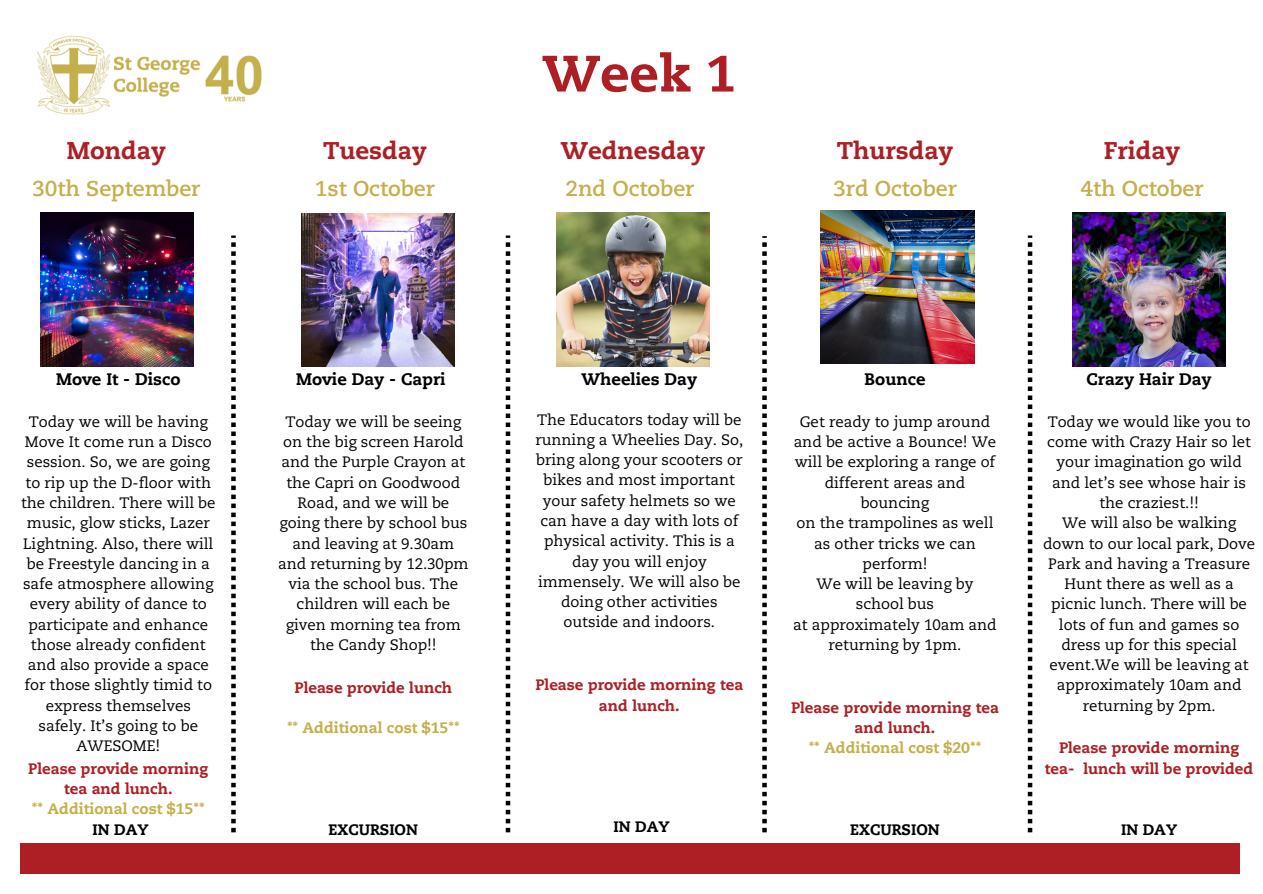
<style>
.page{position:relative;width:1263px;height:894px;background:#fff}
.page>*{position:absolute;margin:0;border:0;box-sizing:border-box;transform-origin:0 0}
.t1{font:800 51px "Caecilia";color:#ad1f24}
.t2{font:800 24px "Caecilia";color:#ad1f24}
.t3{font:700 21.45px "Caecilia LT Pro 75";color:#c4b04b}
.t4{font:800 16.5px "Caecilia";color:#000}
.t5{font:15px/20.2px "Caecilia LT Pro 55 Roman";color:#000;text-align:center}
.t6{font:800 15px/20.2px "Caecilia";color:#ad1f24;text-align:center}
.t7{font:800 15px "Caecilia";color:#c4b04b}
.t8{font:800 15px "Caecilia";color:#000}
.s1{color:#c4b04b}
</style>
<div class="page">
<img style="left:556px;top:212px;width:153px;height:154px">
<img style="left:1072px;top:212px;width:154px;height:154px">
<img style="left:37px;top:35px;width:225px;height:80px">
<svg style="left:231px;top:235px;width:5px;height:597px"></svg>
<svg style="left:506px;top:235px;width:4px;height:597px"></svg>
<svg style="left:762px;top:236px;width:5px;height:596px"></svg>
<svg style="left:1028px;top:235px;width:4px;height:597px"></svg>
<img style="left:40px;top:212px;width:154px;height:154px">
<img style="left:301px;top:213px;width:154px;height:153px">
<div style="left:20px;top:843px;width:1220px;height:31px;background:#ad1f24"></div>
<img style="left:820px;top:210px;width:154px;height:154px">
<h2 class="t1" style="left:542px;top:42px;width:195px">Week 1</h2>
<h3 class="t2" style="left:67px;top:136px;width:100px">Monday</h3>
<h3 class="t2" style="left:323px;top:136px;width:105px">Tuesday</h3>
<h3 class="t2" style="left:561px;top:136px;width:146px">Wednesday</h3>
<h3 class="t2" style="left:837px;top:136px;width:118px">Thursday</h3>
<h3 class="t2" style="left:1104px;top:136px;width:78px">Friday</h3>
<p class="t3" style="left:32px;top:179px;width:170px">30th September</p>
<p class="t3" style="left:315px;top:179px;width:122px">1st October</p>
<h5 class="t3" style="left:565px;top:179px;width:130px">2nd October</h5>
<p class="t3" style="left:833px;top:179px;width:125px">3rd October</p>
<h5 class="t3" style="left:1080px;top:179px;width:125px">4th October</h5>
<h5 class="t4" style="left:56px;top:369px;width:126px">Move It - Disco</h5>
<p class="t5" style="left:21px;top:412px;width:196px">Today we will be having<br>Move It come run a Disco session. So, we are going to rip up the D-floor with the children. There will be music, glow sticks, Lazer<br>Lightning. Also, there will be Freestyle dancing in a safe atmosphere allowing every ability of dance to participate and enhance those already confident and also provide a space for those slightly timid to express themselves safely. It’s going to be<br>AWESOME!</p>
<p class="t6" style="left:28px;top:758px;width:182px">Please provide morning tea and lunch.</p>
<p class="t7" style="left:32px;top:799px;width:174px">** Additional cost $15**</p>
<p class="t8" style="left:93px;top:819px;width:58px">IN DAY</p>
<h5 class="t4" style="left:296px;top:369px;width:151px">Movie Day - Capri</h5>
<h4 class="t5" style="left:278px;top:412px;width:192px">Today we will be seeing on the big screen Harold and the Purple Crayon at the Capri on Goodwood<br>Road, and we will be going there by school bus and leaving at 9.30am and returning by 12.30pm via the school bus. The children will each be given morning tea from the Candy Shop!!</h4>
<p class="t6" style="left:294px;top:677px;width:159px">Please provide lunch</p>
<h5 class="t7" style="left:287px;top:718px;width:174px">** Additional cost $15**</h5>
<p class="t8" style="left:329px;top:819px;width:91px">EXCURSION</p>
<h5 class="t4" style="left:581px;top:369px;width:117px">Wheelies Day</h5>
<h4 class="t5" style="left:535px;top:410px;width:209px">The Educators today will be running a Wheelies Day. So, bring along your scooters or bikes and most important your safety helmets so we can have a day with lots of physical activity. This is a day you will enjoy immensely. We will also be doing other activities outside and indoors.</h4>
<p class="t6" style="left:535px;top:674px;width:209px">Please provide morning tea and lunch.</p>
<h5 class="t8" style="left:614px;top:817px;width:58px">IN DAY</h5>
<p class="t4" style="left:864px;top:369px;width:63px">Bounce</p>
<p class="t5" style="left:800px;top:412px;width:192px">Get ready to jump around</p>
<p class="t5" style="left:794px;top:433px;width:204px">and be active a Bounce! We</p>
<p class="t5" style="left:795px;top:453px;width:202px">will be exploring a range of</p>
<p class="t5" style="left:825px;top:473px;width:142px">different areas and bouncing</p>
<p class="t5" style="left:797px;top:514px;width:198px">on the trampolines as well</p>
<p class="t5" style="left:814px;top:534px;width:163px">as other tricks we can</p>
<p class="t5" style="left:862px;top:554px;width:66px">perform!</p>
<p class="t5" style="left:816px;top:574px;width:158px">We will be leaving by school bus</p>
<p class="t5" style="left:793px;top:615px;width:205px">at approximately 10am and</p>
<h5 class="t5" style="left:828px;top:635px;width:134px">returning by 1pm.</h5>
<h4 class="t6" style="left:791px;top:697px;width:209px">Please provide morning tea and lunch.<br><span class="s1">** Additional cost $20**</span></h4>
<p class="t8" style="left:850px;top:819px;width:91px">EXCURSION</p>
<h5 class="t4" style="left:1087px;top:369px;width:127px">Crazy Hair Day</h5>
<p class="t5" style="left:1047px;top:412px;width:205px">Today we would like you to come with Crazy Hair so let your imagination go wild and let’s see whose hair is the craziest.!!</p>
<p class="t5" style="left:1043px;top:514px;width:214px">We will also be walking down to our local park, Dove<br>Park and having a Treasure<br>Hunt there as well as a picnic lunch. There will be lots of fun and games so dress up for this special event.We will be leaving at approximately 10am and returning by 2pm.</p>
<h5 class="t6" style="left:1045px;top:737px;width:210px">Please provide morning tea- lunch will be provided</h5>
<h4 class="t8" style="left:1121px;top:819px;width:58px">IN DAY</h4>
</div>
